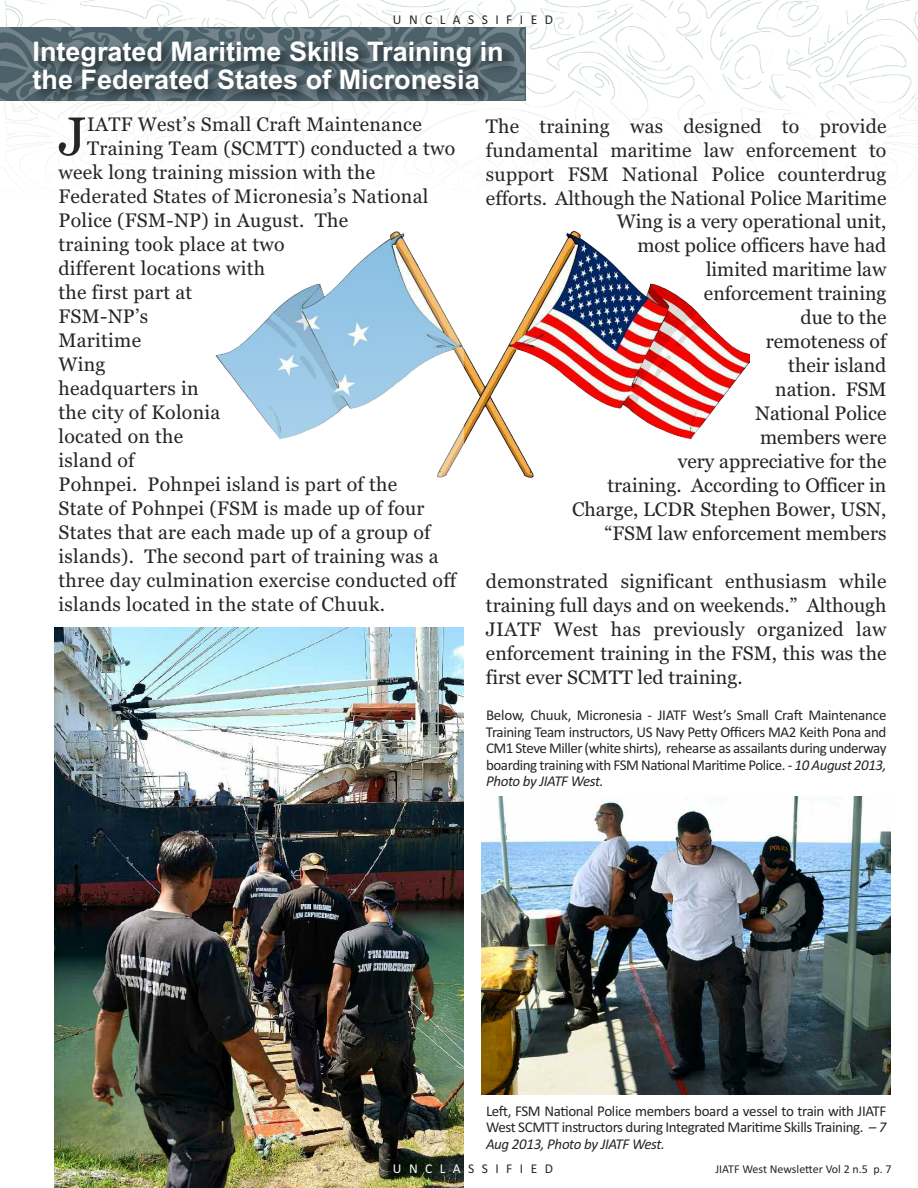
<style>
.page{position:relative;width:918px;height:1188px;background:#fff}
.page>*{position:absolute;margin:0;border:0;box-sizing:border-box;transform-origin:0 0}
.t1{font:54.15px "Georgia";color:#272627}
.t2{font:700 27px/28.5px "Arial";color:#fff}
.t3{font:19.5px/24px "Georgia";letter-spacing:.015em;color:#272627;text-align:justify}
.t4{font:15px/16.5px "Calibri";letter-spacing:-.025em;color:#272627;text-align:justify}
.t5{font:13.5px "Calibri";letter-spacing:.55em;color:#272627}
.t6{font:12px "Calibri";color:#272627}
.s1{font-style:italic}
.s2{color:#fff}
</style>
<div class="page">
<img style="left:11px;top:0;width:907px;height:100px">
<img style="left:54px;top:628px;width:410px;height:560px">
<img style="left:482px;top:796px;width:409px;height:298px">
<img style="left:464px;top:230px;width:285px;height:248px">
<svg style="left:54px;top:121px;width:410px;height:357px"></svg>
<img style="left:0;top:25px;width:562px;height:96px">
<p class="t5" style="left:393px;top:11px;width:162px">UNCLASSIFIED</p>
<h2 class="t2" style="left:33px;top:37px;width:473px">Integrated Maritime Skills Training in the Federated States of Micronesia</h2>
<h1 class="t1" style="left:58px;top:105px;width:30px">J</h1>
<p class="t3" style="left:87px;top:112px;width:336px">IATF West’s Small Craft Maintenance</p>
<p class="t3" style="left:87px;top:136px;width:370px">Training Team (SCMTT) conducted a two</p>
<p class="t3" style="left:59px;top:160px;width:318px">week long training mission with the</p>
<p class="t3" style="left:59px;top:184px;width:371px">Federated States of Micronesia’s National</p>
<p class="t3" style="left:59px;top:208px;width:291px">Police (FSM-NP) in August. The</p>
<p class="t3" style="left:59px;top:232px;width:228px">training took place at two</p>
<p class="t3" style="left:59px;top:256px;width:208px">different locations with</p>
<p class="t3" style="left:59px;top:280px;width:135px">the first part at</p>
<p class="t3" style="left:59px;top:304px;width:91px">FSM-NP’s</p>
<p class="t3" style="left:59px;top:328px;width:84px">Maritime</p>
<p class="t3" style="left:59px;top:352px;width:49px">Wing</p>
<p class="t3" style="left:59px;top:376px;width:142px">headquarters in</p>
<p class="t3" style="left:59px;top:400px;width:163px">the city of Kolonia</p>
<p class="t3" style="left:59px;top:424px;width:126px">located on the</p>
<p class="t3" style="left:59px;top:448px;width:78px">island of</p>
<p class="t3" style="left:59px;top:472px;width:340px">Pohnpei. Pohnpei island is part of the</p>
<p class="t3" style="left:59px;top:496px;width:368px">State of Pohnpei (FSM is made up of four</p>
<p class="t3" style="left:59px;top:520px;width:374px">States that are each made up of a group of</p>
<p class="t3" style="left:59px;top:544px;width:382px">islands). The second part of training was a</p>
<p class="t3" style="left:59px;top:568px;width:399px">three day culmination exercise conducted off</p>
<p class="t3" style="left:59px;top:592px;width:328px">islands located in the state of Chuuk.</p>
<p class="t3" style="left:486px;top:114px;width:402px">The training was designed to provide fundamental maritime law enforcement to support FSM National Police counterdrug efforts. Although the National Police Maritime</p>
<p class="t3" style="left:572px;top:209px;width:316px;text-align:right">Wing is a very operational unit, most police officers have had limited maritime law<br>enforcement training<br>due to the<br>remoteness of<br>their island<br>nation. FSM<br>National Police<br>members were<br>very appreciative for the<br>training. According to Officer in<br>Charge, LCDR Stephen Bower, USN, “FSM law enforcement members</p>
<p class="t3" style="left:486px;top:570px;width:402px">demonstrated significant enthusiasm while training full days and on weekends.” Although JIATF West has previously organized law enforcement training in the FSM, this was the first ever SCMTT led training.</p>
<p class="t4" style="left:486px;top:707px;width:402px">Below, Chuuk, Micronesia - JIATF West’s Small Craft Maintenance Training Team instructors, US Navy Petty Officers MA2 Keith Pona and CM1 Steve Miller (white shirts), rehearse as assailants during underway boarding training with FSM National Maritime Police. <span class="s1">- 10August 2013, Photo by JIATF West.</span></p>
<p class="t4" style="left:486px;top:1103px;width:402px">Left, FSM National Police members board a vessel to train with JIATF West SCMTT instructors during Integrated Maritime Skills Training. <span class="s1">– 7<br>Aug 2013, Photo by JIATF West.</span></p>
<p class="t5" style="left:393px;top:1160px;width:162px"><span class="s2">UNCLA</span>SSIFIED</p>
<p class="t6" style="left:715px;top:1162px;width:178px">JIATF West Newsletter Vol 2 n.5 p. 7</p>
</div>
